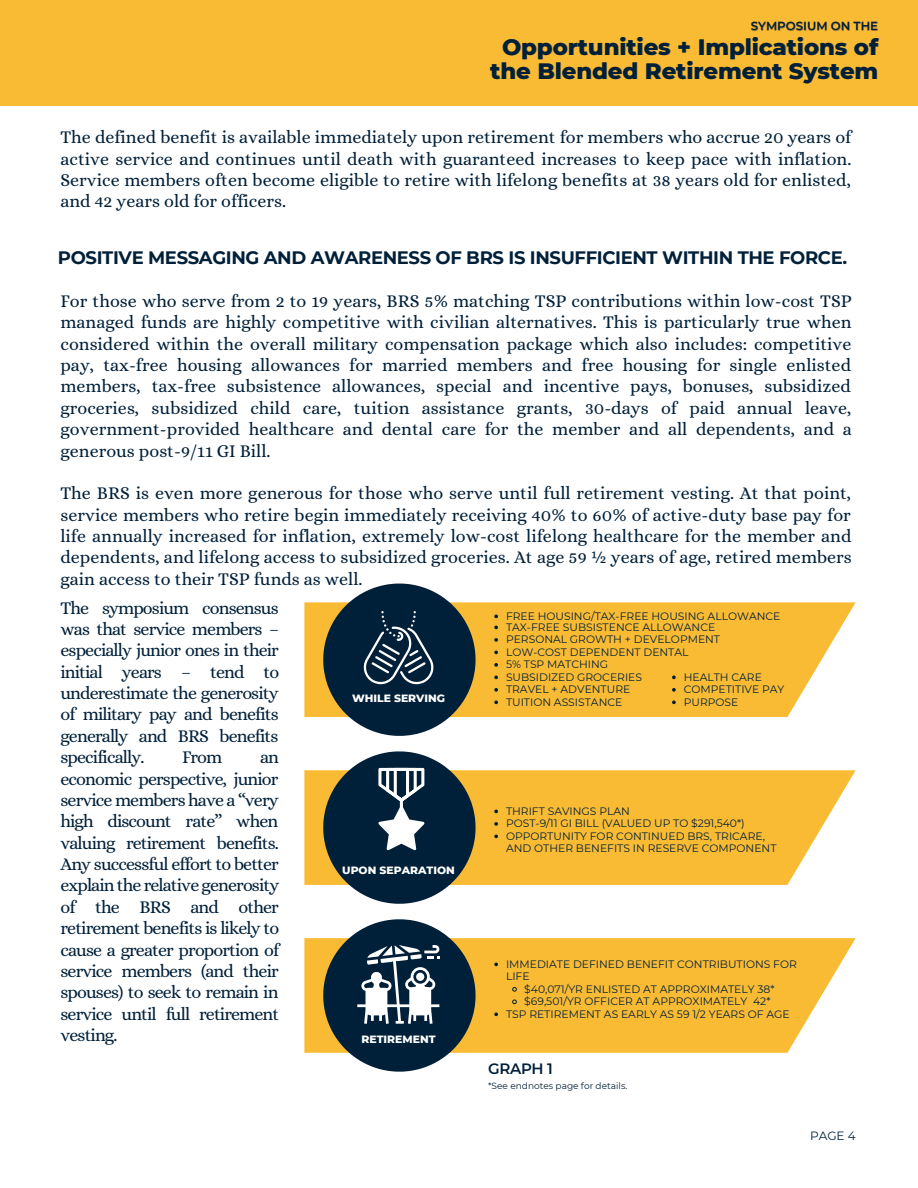
<style>
.page{position:relative;width:918px;height:1188px;background:#fff}
.page>*{position:absolute;margin:0;border:0;box-sizing:border-box;transform-origin:0 0}
.t1{font:800 22.65px/23.7px "Montserrat";color:#002039;text-align:center}
.t2{font:18px/21.3px "Alice";color:#002039;text-align:justify}
.t3{font:700 18px "Montserrat";letter-spacing:-.02em;color:#002039}
.t4{font:600 15px "Montserrat";letter-spacing:-.02em;color:#002039}
.t5{font:12px "Montserrat";color:#002039}
.t6{font:600 11.85px "Montserrat";color:#002039}
.t7{font:10.8px/12.5px "Montserrat";color:#002039}
.t8{font:800 10.8px "Montserrat";color:#fff}
.t9{font:9px "Montserrat";color:#002039}
</style>
<div class="page">
<div style="left:0;top:0;width:918px;height:106px;background:#fabb34"></div>
<svg style="left:304px;top:602px;width:552px;height:115px;background:#fac146"></svg>
<svg style="left:304px;top:770px;width:552px;height:115px;background:#fac146"></svg>
<svg style="left:304px;top:938px;width:552px;height:115px;background:#fac146"></svg>
<svg style="left:323px;top:584px;width:153px;height:152px"></svg>
<svg style="left:323px;top:751px;width:153px;height:153px"></svg>
<svg style="left:494px;top:615px;width:4px;height:3px"></svg>
<svg style="left:494px;top:626px;width:4px;height:3px"></svg>
<svg style="left:494px;top:638px;width:4px;height:4px"></svg>
<svg style="left:494px;top:651px;width:4px;height:3px"></svg>
<svg style="left:494px;top:663px;width:4px;height:4px"></svg>
<svg style="left:494px;top:676px;width:4px;height:3px"></svg>
<svg style="left:494px;top:688px;width:4px;height:4px"></svg>
<svg style="left:494px;top:700px;width:4px;height:4px"></svg>
<svg style="left:672px;top:676px;width:4px;height:3px"></svg>
<svg style="left:672px;top:688px;width:4px;height:4px"></svg>
<svg style="left:672px;top:700px;width:4px;height:4px"></svg>
<svg style="left:494px;top:810px;width:4px;height:3px"></svg>
<svg style="left:494px;top:822px;width:4px;height:4px"></svg>
<svg style="left:494px;top:835px;width:4px;height:3px"></svg>
<svg style="left:494px;top:963px;width:4px;height:3px"></svg>
<svg style="left:512px;top:987px;width:5px;height:5px"></svg>
<svg style="left:512px;top:999px;width:5px;height:6px"></svg>
<svg style="left:494px;top:1012px;width:4px;height:4px"></svg>
<svg style="left:323px;top:919px;width:153px;height:153px"></svg>
<p class="t6" style="left:751px;top:19px;width:129px">SYMPOSIUM ON THE</p>
<p class="t1" style="left:490px;top:35px;width:389px">Opportunities + Implications of the Blended Retirement System</p>
<p class="t2" style="left:60px;top:127px;width:792px">The defined benefit is available immediately upon retirement for members who accrue 20 years of active service and continues until death with guaranteed increases to keep pace with inflation.<br>Service members often become eligible to retire with lifelong benefits at 38 years old for enlisted, and 42 years old for officers.</p>
<p class="t3" style="left:58px;top:247px;width:791px">POSITIVE MESSAGING AND AWARENESS OF BRS IS INSUFFICIENT WITHIN THE FORCE.</p>
<p class="t2" style="left:60px;top:290px;width:793px">For those who serve from 2 to 19 years, BRS 5% matching TSP contributions within low-cost TSP managed funds are highly competitive with civilian alternatives. This is particularly true when considered within the overall military compensation package which also includes: competitive pay, tax-free housing allowances for married members and free housing for single enlisted members, tax-free subsistence allowances, special and incentive pays, bonuses, subsidized groceries, subsidized child care, tuition assistance grants, 30-days of paid annual leave, government-provided healthcare and dental care for the member and all dependents, and a generous post-9/11 GI Bill.</p>
<p class="t2" style="left:60px;top:483px;width:793px">The BRS is even more generous for those who serve until full retirement vesting. At that point, service members who retire begin immediately receiving 40% to 60% of active-duty base pay for life annually increased for inflation, extremely low-cost lifelong healthcare for the member and dependents, and lifelong access to subsidized groceries. At age 59 ½ years of age, retired members gain access to their TSP funds as well.</p>
<p class="t2" style="left:60px;top:597px;width:220px">The symposium consensus was that service members – especially junior ones in their initial years – tend to underestimate the generosity of military pay and benefits generally and BRS benefits specifically.</p>
<p class="t7" style="left:506px;top:610px;width:276px">FREE HOUSING/TAX-FREE HOUSING ALLOWANCE</p>
<p class="t7" style="left:506px;top:621px;width:211px">TAX-FREE SUBSISTENCE ALLOWANCE</p>
<p class="t7" style="left:506px;top:633px;width:216px">PERSONAL GROWTH + DEVELOPMENT</p>
<p class="t7" style="left:506px;top:646px;width:184px">LOW-COST DEPENDENT DENTAL</p>
<p class="t7" style="left:506px;top:658px;width:104px">5% TSP MATCHING</p>
<p class="t7" style="left:506px;top:671px;width:138px">SUBSIDIZED GROCERIES</p>
<p class="t7" style="left:506px;top:683px;width:126px">TRAVEL + ADVENTURE</p>
<p class="t7" style="left:506px;top:696px;width:118px">TUITION ASSISTANCE</p>
<p class="t7" style="left:684px;top:671px;width:80px">HEALTH CARE</p>
<p class="t7" style="left:684px;top:683px;width:102px">COMPETITIVE PAY</p>
<p class="t7" style="left:684px;top:696px;width:56px">PURPOSE</p>
<p class="t8" style="left:352px;top:692px;width:95px">WHILE SERVING</p>
<p class="t2" style="left:182px;top:746px;width:42px">From</p>
<p class="t2" style="left:60px;top:746px;width:220px;text-indent:200px">an economic perspective, junior service members have a “very high discount rate” when valuing retirement benefits.<br>Any successful effort to better explain the relative generosity of the BRS and other retirement benefits is likely to cause a greater proportion of service members (and their spouses) to seek to remain in service until full retirement vesting.</p>
<p class="t7" style="left:506px;top:805px;width:125px">THRIFT SAVINGS PLAN</p>
<p class="t7" style="left:506px;top:817px;width:240px">POST-9/11 GI BILL (VALUED UP TO $291,540*)</p>
<p class="t7" style="left:506px;top:830px;width:272px">OPPORTUNITY FOR CONTINUED BRS, TRICARE,<br>AND OTHER BENEFITS IN RESERVE COMPONENT</p>
<p class="t8" style="left:342px;top:863px;width:114px">UPON SEPARATION</p>
<p class="t7" style="left:506px;top:958px;width:292px">IMMEDIATE DEFINED BENEFIT CONTRIBUTIONS FOR<br>LIFE</p>
<p class="t7" style="left:524px;top:983px;width:252px">$40,071/YR ENLISTED AT APPROXIMATELY 38*</p>
<p class="t7" style="left:524px;top:995px;width:248px">$69,501/YR OFFICER AT APPROXIMATELY 42*</p>
<p class="t7" style="left:506px;top:1008px;width:285px">TSP RETIREMENT AS EARLY AS 59 1/2 YEARS OF AGE</p>
<p class="t8" style="left:362px;top:1033px;width:75px">RETIREMENT</p>
<p class="t4" style="left:488px;top:1059px;width:66px">GRAPH 1</p>
<p class="t9" style="left:488px;top:1081px;width:141px">*See endnotes page for details.</p>
<p class="t5" style="left:810px;top:1128px;width:47px">PAGE 4</p>
</div>
